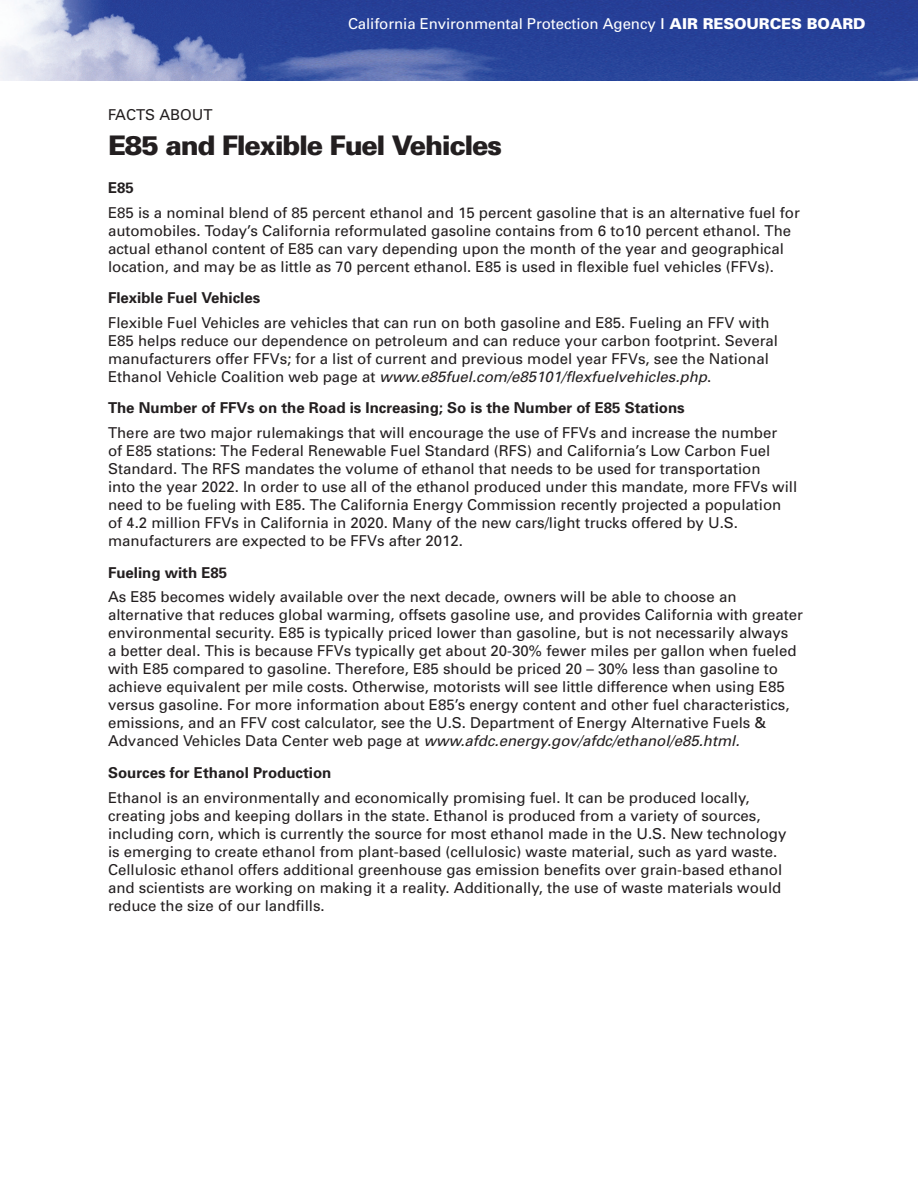
<style>
.page{position:relative;width:918px;height:1188px;background:#fff}
.page>*{position:absolute;margin:0;border:0;box-sizing:border-box;transform-origin:0 0}
.t1{font:900 27px "Univers";letter-spacing:-.05em;color:#231f20}
.t2{font:15px/18px "Univers";color:#231f20}
.t3{font:700 15px "Univers";color:#231f20}
.t4{font:15px "Univers";letter-spacing:-.005em;color:#fff}
.s1{font-weight:900}
.s2{font-style:italic}
</style>
<div class="page">
<img style="left:0;top:0;width:918px;height:81px">
<p class="t4" style="left:348px;top:14px;width:519px">California Environmental Protection Agency <span class="s1">| AIR RESOURCES BOARD</span></p>
<p class="t2" style="left:108px;top:106px;width:106px">FACts About</p>
<h1 class="t1" style="left:108px;top:128px;width:396px">E85 and Flexible Fuel Vehicles</h1>
<p class="t3" style="left:108px;top:178px;width:27px">E85</p>
<p class="t2" style="left:108px;top:203px;width:693px">E85 is a nominal blend of 85 percent ethanol and 15 percent gasoline that is an alternative fuel for automobiles. today’s California reformulated gasoline contains from 6 to10 percent ethanol. the actual ethanol content of E85 can vary depending upon the month of the year and geographical location, and may be as little as 70 percent ethanol. E85 is used in fexible fuel vehicles (FFVs).</p>
<h2 class="t3" style="left:108px;top:288px;width:154px">Flexible Fuel Vehicles</h2>
<p class="t2" style="left:108px;top:313px;width:672px">Flexible Fuel Vehicles are vehicles that can run on both gasoline and E85. Fueling an FFV with E85 helps reduce our dependence on petroleum and can reduce your carbon footprint. several manufacturers offer FFVs; for a list of current and previous model year FFVs, see the National Ethanol Vehicle Coalition web page at <span class="s2">www.e85fuel.com/e85101/fexfuelvehicles.php</span>.</p>
<h2 class="t3" style="left:108px;top:398px;width:578px">The Number of FFVs on the Road is Increasing; So is the Number of E85 Stations</h2>
<p class="t2" style="left:108px;top:424px;width:691px">there are two major rulemakings that will encourage the use of FFVs and increase the number<br>of E85 stations: the Federal Renewable Fuel standard (RFs) and California’s Low Carbon Fuel standard. the RFs mandates the volume of ethanol that needs to be used for transportation<br>into the year 2022. In order to use all of the ethanol produced under this mandate, more FFVs will need to be fueling with E85. the California Energy Commission recently projected a population of 4.2 million FFVs in California in 2020. Many of the new cars/light trucks offered by u.s. manufacturers are expected to be FFVs after 2012.</p>
<h2 class="t3" style="left:108px;top:563px;width:121px">Fueling with E85</h2>
<p class="t2" style="left:108px;top:588px;width:697px">As E85 becomes widely available over the next decade, owners will be able to choose an alternative that reduces global warming, offsets gasoline use, and provides California with greater environmental security. E85 is typically priced lower than gasoline, but is not necessarily always<br>a better deal. this is because FFVs typically get about 20-30% fewer miles per gallon when fueled with E85 compared to gasoline. therefore, E85 should be priced 20 – 30% less than gasoline to achieve equivalent per mile costs. otherwise, motorists will see little difference when using E85 versus gasoline. For more information about E85’s energy content and other fuel characteristics, emissions, and an FFV cost calculator, see the u.s. Department of Energy Alternative Fuels &amp; Advanced Vehicles Data Center web page at <span class="s2">www.afdc.ene gy.gov/afdc/ethanol/e85.html.</span></p>
<h2 class="t3" style="left:108px;top:763px;width:225px">Sources for Ethanol Production</h2>
<p class="t2" style="left:108px;top:788px;width:680px">Ethanol is an environmentally and economically promising fuel. It can be produced locally, creating jobs and keeping dollars in the state. Ethanol is produced from a variety of sources, including corn, which is currently the source for most ethanol made in the u.s. New technology is emerging to create ethanol from plant-based (cellulosic) waste material, such as yard waste.<br>Cellulosic ethanol offers additional greenhouse gas emission benefts over grain-based ethanol and scientists are working on making it a reality. Additionally, the use of waste materials would reduce the size of our landflls.</p>
</div>
